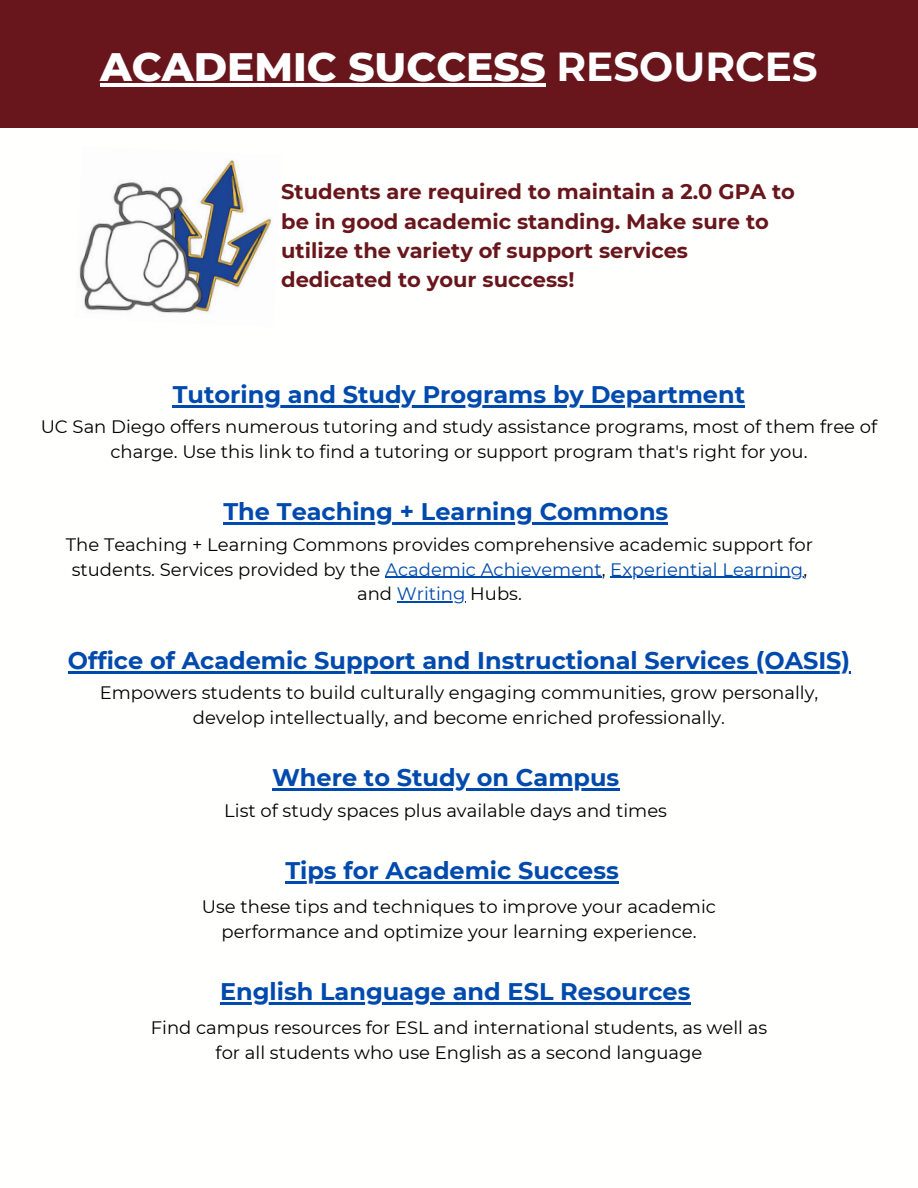
<style>
.page{position:relative;width:918px;height:1188px;background:#fff}
.page>*{position:absolute;margin:0;border:0;box-sizing:border-box;transform-origin:0 0}
.t1{font:800 40.5px "Montserrat";color:#fff}
.t2{font:700 24px "Montserrat";color:#004aad}
.t3{font:700 21px/29.2px "Montserrat";color:#68161c}
.t4{font:18px/24.8px "Montserrat";color:#000;text-align:center}
.s1{font-weight:700}
.s2{color:#004aad}
</style>
<div class="page">
<div style="left:0;top:0;width:918px;height:127px;background:#68161c"></div>
<img style="left:79px;top:160px;width:193px;height:153px">
<hr style="left:100px;top:83px;width:446px;height:4px;background:#fff">
<hr style="left:173px;top:405px;width:572px;height:2px;background:#004aad">
<hr style="left:272px;top:789px;width:347px;height:2px;background:#004aad">
<hr style="left:285px;top:881px;width:334px;height:3px;background:#004aad">
<hr style="left:220px;top:1002px;width:470px;height:2px;background:#004aad">
<hr style="left:385px;top:577px;width:217px;height:1px;background:#004aad">
<hr style="left:610px;top:577px;width:193px;height:1px;background:#004aad">
<hr style="left:397px;top:602px;width:69px;height:1px;background:#004aad">
<hr style="left:223px;top:523px;width:445px;height:2px;background:#004aad">
<hr style="left:68px;top:671px;width:782px;height:2px;background:#004aad">
<h3 class="t1" style="left:100px;top:42px;width:719px">ACADEMIC SUCCESS <span class="s1">RESOURCES</span></h3>
<h1 class="t3" style="left:281px;top:177px;width:515px">Students are required to maintain a 2.0 GPA to be in good academic standing. Make sure to utilize the variety of support services dedicated to your success!</h1>
<p class="t2" style="left:173px;top:379px;width:574px">Tutoring and Study Programs by Department</p>
<h2 class="t4" style="left:41px;top:415px;width:838px">UC San Diego offers numerous tutoring and study assistance programs, most of them free of charge. Use this link to find a tutoring or support program that's right for you.</h2>
<p class="t2" style="left:223px;top:497px;width:446px">The Teaching + Learning Commons</p>
<p class="t4" style="left:66px;top:532px;width:749px">The Teaching + Learning Commons provides comprehensive academic support for students. Services provided by the <span class="s2">Academic Achievement</span>, <span class="s2">Experiential Learning</span>,</p>
<p class="t4" style="left:357px;top:582px;width:166px">and <span class="s2">Writing</span> Hubs.</p>
<h2 class="t2" style="left:68px;top:646px;width:784px">Office of Academic Support and Instructional Services (OASIS)</h2>
<p class="t4" style="left:100px;top:681px;width:720px">Empowers students to build culturally engaging communities, grow personally, develop intellectually, and become enriched professionally.</p>
<p class="t2" style="left:272px;top:763px;width:349px">Where to Study on Campus</p>
<p class="t4" style="left:224px;top:798px;width:444px">List of study spaces plus available days and times</p>
<p class="t2" style="left:285px;top:856px;width:335px">Tips for Academic Success</p>
<p class="t4" style="left:202px;top:894px;width:516px">Use these tips and techniques to improve your academic performance and optimize your learning experience.</p>
<p class="t2" style="left:220px;top:977px;width:472px">English Language and ESL Resources</p>
<p class="t4" style="left:151px;top:1015px;width:618px">Find campus resources for ESL and international students, as well as for all students who use English as a second language</p>
</div>
